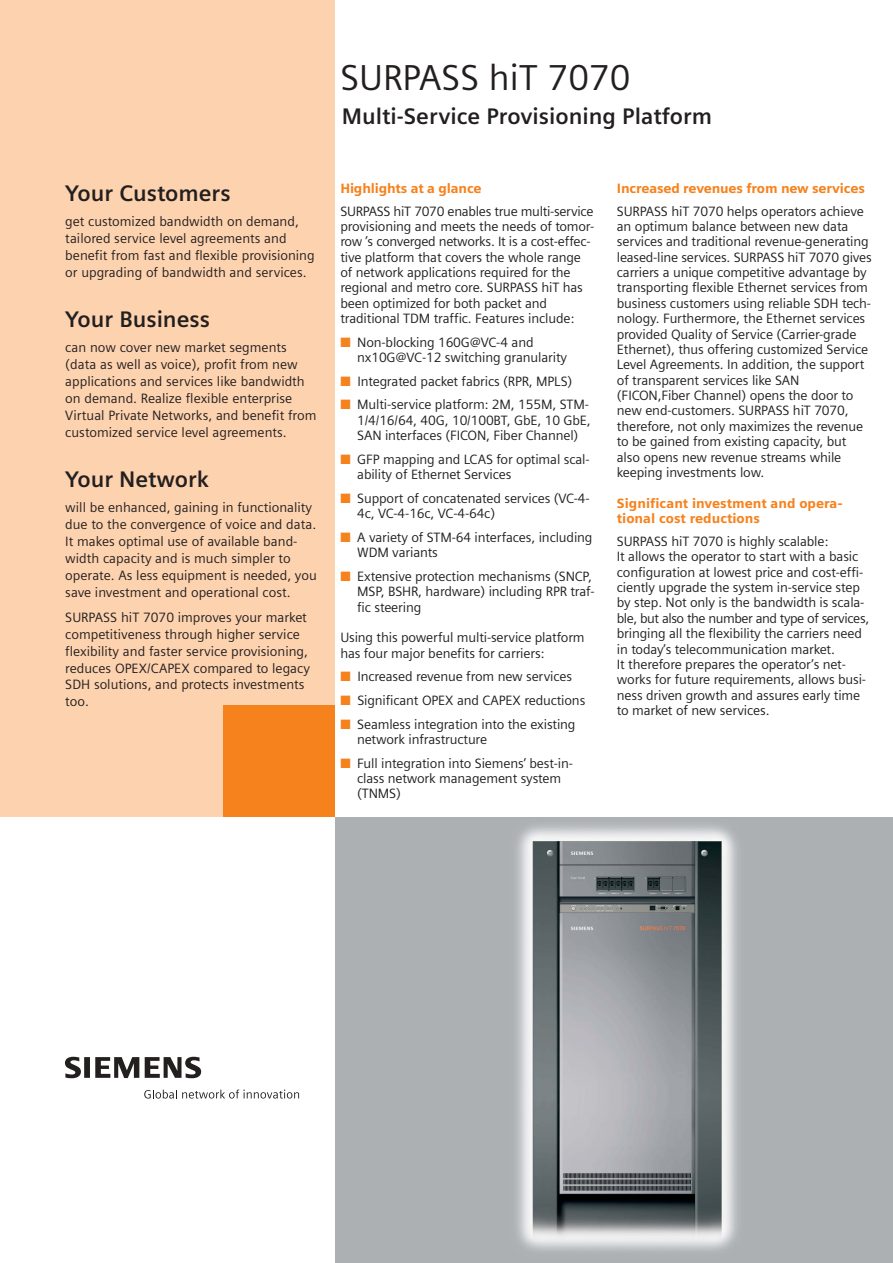
<style>
.page{position:relative;width:893px;height:1263px;background:#fff}
.page>*{position:absolute;margin:0;border:0;box-sizing:border-box;transform-origin:0 0}
.t1{font:36px "Siemens Sans";color:#231f1f}
.t2{font:700 22.5px "Siemens Sans";color:#231f1f}
.t3{font:13.5px/15.5px "Siemens Sans";letter-spacing:-.01em;color:#231f1f}
.t4{font:900 13.5px/15.5px "Siemens Sans";letter-spacing:-.01em;color:#f6821e}
.s1{color:#f6821e}
</style>
<div class="page">
<div style="left:0;top:0;width:335px;height:816px;background:#fdd2af"></div>
<img style="left:335px;top:817px;width:557px;height:446px">
<div style="left:223px;top:705px;width:112px;height:111px;background:#f6821e"></div>
<svg style="left:65px;top:1057px;width:136px;height:21px"></svg>
<svg style="left:144px;top:1090px;width:155px;height:9px"></svg>
<h2 class="t2" style="left:65px;top:184px;width:167px">Your Customers</h2>
<p class="t3" style="left:65px;top:214px;width:251px;line-height:16.8px">get customized bandwidth on demand, tailored service level agreements and benefit from fast and flexible provisioning or upgrading of bandwidth and services.</p>
<h2 class="t2" style="left:65px;top:311px;width:146px">Your Business</h2>
<p class="t3" style="left:65px;top:340px;width:253px;line-height:16.8px">can now cover new market segments (data as well as voice), profit from new applications and services like bandwidth on demand. Realize flexible enterprise Virtual Private Networks, and benefit from customized service level agreements.</p>
<h2 class="t2" style="left:65px;top:471px;width:145px">Your Network</h2>
<p class="t3" style="left:65px;top:501px;width:253px;line-height:16.8px">will be enhanced, gaining in functionality due to the convergence of voice and data.<br>It makes optimal use of available band&shy;width capacity and is much simpler to operate. As less equipment is needed, you save investment and operational cost.</p>
<p class="t3" style="left:65px;top:610px;width:246px;line-height:16.8px">SURPASS hiT 7070 improves your market competitiveness through higher service flexibility and faster service provisioning, reduces OPEX/CAPEX compared to legacy SDH solutions, and protects investments too.</p>
<h1 class="t1" style="left:340px;top:64px;width:292px">SURPASS hiT 7070</h1>
<h2 class="t2" style="left:342px;top:107px;width:372px">Multi-Service Provisioning Platform</h2>
<p class="t4" style="left:340px;top:182px;width:143px">Highlights at a glance</p>
<p class="t3" style="left:340px;top:204px;width:255px">SURPASS hiT 7070 enables true multi-service provisioning and meets the needs of tomor&shy;row ’s converged networks. It is a cost-effec&shy;tive platform that covers the whole range of network applications required for the regional and metro core. SURPASS hiT has been optimized for both packet and traditional TDM traffic. Features include:</p>
<p class="t3" style="left:357px;top:336px;width:211px;text-indent:-17px"><span class="s1">■</span> Non-blocking 160G@VC-4 and nx10G@VC-12 switching granularity</p>
<p class="t3" style="left:340px;top:375px;width:234px"><span class="s1">■</span> Integrated packet fabrics (RPR, MPLS)</p>
<p class="t3" style="left:357px;top:398px;width:235px;text-indent:-17px"><span class="s1">■</span> Multi-service platform: 2M, 155M, STM-<br>1/4/16/64, 40G, 10/100BT, GbE, 10 GbE,<br>SAN interfaces (FICON, Fiber Channel)</p>
<p class="t3" style="left:357px;top:453px;width:234px;text-indent:-17px"><span class="s1">■</span> GFP mapping and LCAS for optimal scal&shy;ability of Ethernet Services</p>
<p class="t3" style="left:357px;top:492px;width:234px;text-indent:-17px"><span class="s1">■</span> Support of concatenated services (VC-4-<br>4c, VC-4-16c, VC-4-64c)</p>
<p class="t3" style="left:357px;top:531px;width:237px;text-indent:-17px"><span class="s1">■</span> A variety of STM-64 interfaces, including<br>WDM variants</p>
<p class="t3" style="left:357px;top:570px;width:239px;text-indent:-17px"><span class="s1">■</span> Extensive protection mechanisms (SNCP,<br>MSP, BSHR, hardware) including RPR traf&shy;fic steering</p>
<p class="t3" style="left:340px;top:631px;width:246px">Using this powerful multi-service platform has four major benefits for carriers:</p>
<p class="t3" style="left:340px;top:670px;width:233px"><span class="s1">■</span> Increased revenue from new services</p>
<p class="t3" style="left:340px;top:694px;width:246px"><span class="s1">■</span> Significant OPEX and CAPEX reductions</p>
<p class="t3" style="left:357px;top:717px;width:220px;text-indent:-17px"><span class="s1">■</span> Seamless integration into the existing network infrastructure</p>
<p class="t3" style="left:357px;top:756px;width:217px;text-indent:-17px"><span class="s1">■</span> Full integration into Siemens’ best-in&shy;class network management system (TNMS)</p>
<p class="t4" style="left:617px;top:182px;width:249px">Increased revenues from new services</p>
<p class="t3" style="left:617px;top:204px;width:256px">SURPASS hiT 7070 helps operators achieve an optimum balance between new data services and traditional revenue-generating leased-line services. SURPASS hiT 7070 gives carriers a unique competitive advantage by transporting flexible Ethernet services from business customers using reliable SDH tech&shy;nology. Furthermore, the Ethernet services provided Quality of Service (Carrier-grade Ethernet), thus offering customized Service Level Agreements. In addition, the support of transparent services like SAN (FICON,Fiber Channel) opens the door to new end-customers. SURPASS hiT 7070, therefore, not only maximizes the revenue to be gained from existing capacity, but also opens new revenue streams while keeping investments low.</p>
<p class="t4" style="left:617px;top:497px;width:227px">Significant investment and opera&shy;tional cost reductions</p>
<p class="t3" style="left:617px;top:535px;width:254px">SURPASS hiT 7070 is highly scalable:<br>It allows the operator to start with a basic configuration at lowest price and cost-effi&shy;ciently upgrade the system in-service step by step. Not only is the bandwidth is scala&shy;ble, but also the number and type of services, bringing all the flexibility the carriers need in today’s telecommunication market.<br>It therefore prepares the operator’s net&shy;works for future requirements, allows busi&shy;ness driven growth and assures early time to market of new services.</p>
</div>
